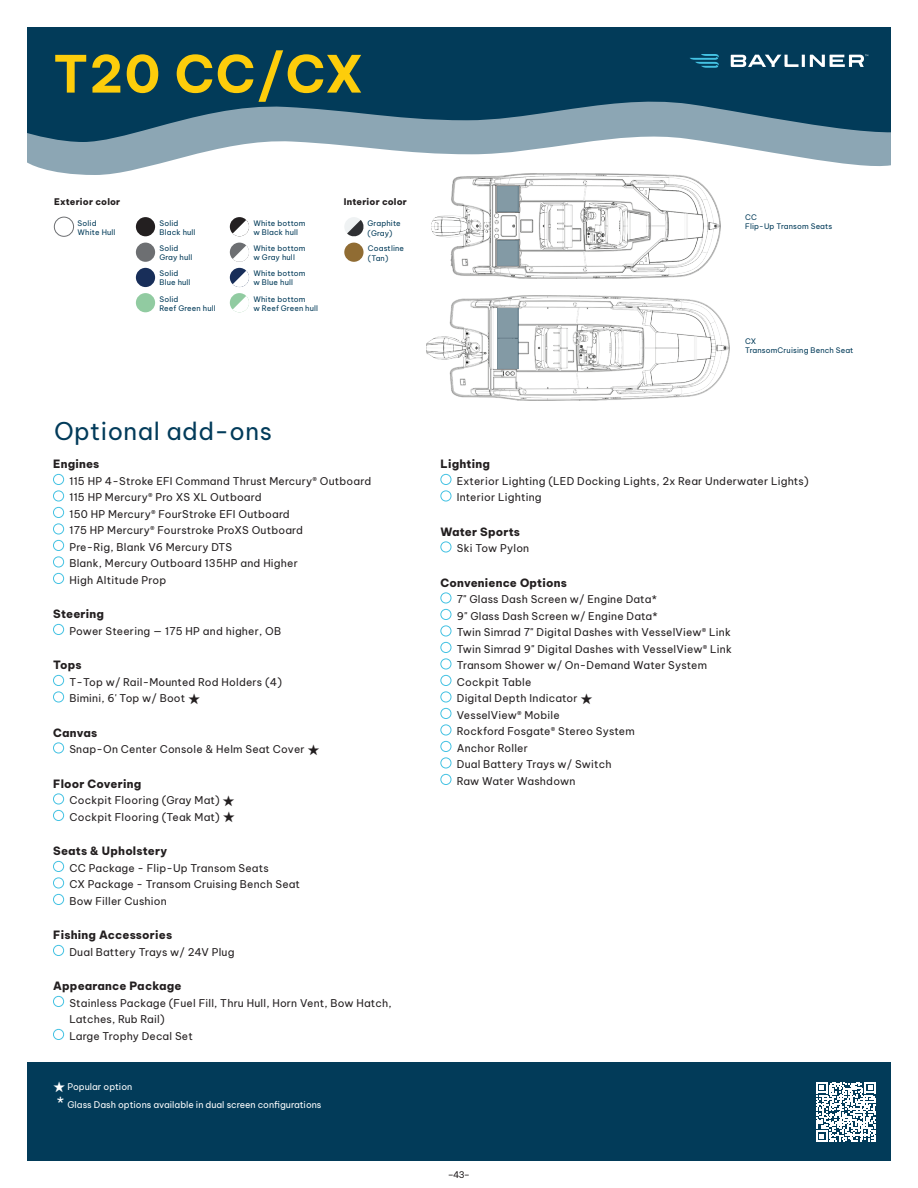
<style>
.page{position:relative;width:918px;height:1188px;background:#fff}
.page>*{position:absolute;margin:0;border:0;box-sizing:border-box;transform-origin:0 0}
.t1{font:700 51px "Be Vietnam Pro";letter-spacing:.025em;color:#fdcd0b}
.t2{font:24px "Be Vietnam Pro";letter-spacing:.02em;color:#023b5a}
.t3{font:800 11.25px "Be Vietnam Pro";letter-spacing:.02em;color:#231f20}
.t4{font:10.5px/16.5px "Be Vietnam Pro";letter-spacing:.02em;color:#231f20}
.t5{font:9px/18px "Be Vietnam Pro";color:#fff}
.t6{font:800 9px "Be Vietnam Pro";letter-spacing:.02em;color:#231f20}
.t7{font:9px "Be Vietnam Pro";color:#231f20}
.t8{font:7.5px/9px "Be Vietnam Pro";letter-spacing:.02em;color:#023b59}
.s1{font-size:15px}
</style>
<div class="page">
<div style="left:27px;top:1063px;width:864px;height:98px;background:#023b59"></div>
<div style="left:53px;top:474px;width:11px;height:11px;border:1px solid #44c2e3;border-radius:50%"></div>
<div style="left:53px;top:491px;width:11px;height:10px;border:1px solid #44c2e3;border-radius:50%"></div>
<div style="left:53px;top:507px;width:11px;height:11px;border:1px solid #44c2e3;border-radius:50%"></div>
<div style="left:53px;top:524px;width:11px;height:10px;border:1px solid #44c2e3;border-radius:50%"></div>
<div style="left:53px;top:540px;width:11px;height:11px;border:1px solid #44c2e3;border-radius:50%"></div>
<div style="left:53px;top:557px;width:11px;height:10px;border:1px solid #44c2e3;border-radius:50%"></div>
<div style="left:53px;top:573px;width:11px;height:11px;border:1px solid #44c2e3;border-radius:50%"></div>
<div style="left:53px;top:624px;width:11px;height:11px;border:1px solid #44c2e3;border-radius:50%"></div>
<div style="left:53px;top:675px;width:11px;height:11px;border:1px solid #44c2e3;border-radius:50%"></div>
<div style="left:53px;top:692px;width:11px;height:10px;border:1px solid #44c2e3;border-radius:50%"></div>
<div style="left:53px;top:743px;width:11px;height:10px;border:1px solid #44c2e3;border-radius:50%"></div>
<div style="left:53px;top:794px;width:11px;height:10px;border:1px solid #44c2e3;border-radius:50%"></div>
<div style="left:53px;top:810px;width:11px;height:11px;border:1px solid #44c2e3;border-radius:50%"></div>
<div style="left:53px;top:861px;width:11px;height:11px;border:1px solid #44c2e3;border-radius:50%"></div>
<div style="left:53px;top:878px;width:11px;height:10px;border:1px solid #44c2e3;border-radius:50%"></div>
<div style="left:53px;top:894px;width:11px;height:11px;border:1px solid #44c2e3;border-radius:50%"></div>
<div style="left:53px;top:945px;width:11px;height:11px;border:1px solid #44c2e3;border-radius:50%"></div>
<div style="left:53px;top:996px;width:11px;height:11px;border:1px solid #44c2e3;border-radius:50%"></div>
<div style="left:53px;top:1029px;width:11px;height:11px;border:1px solid #44c2e3;border-radius:50%"></div>
<div style="left:441px;top:474px;width:10px;height:11px;border:1px solid #44c2e3;border-radius:50%"></div>
<div style="left:441px;top:491px;width:10px;height:10px;border:1px solid #44c2e3;border-radius:50%"></div>
<div style="left:441px;top:542px;width:10px;height:10px;border:1px solid #44c2e3;border-radius:50%"></div>
<div style="left:441px;top:593px;width:10px;height:10px;border:1px solid #44c2e3;border-radius:50%"></div>
<div style="left:441px;top:609px;width:10px;height:11px;border:1px solid #44c2e3;border-radius:50%"></div>
<div style="left:441px;top:626px;width:10px;height:10px;border:1px solid #44c2e3;border-radius:50%"></div>
<div style="left:441px;top:642px;width:10px;height:11px;border:1px solid #44c2e3;border-radius:50%"></div>
<div style="left:441px;top:659px;width:10px;height:10px;border:1px solid #44c2e3;border-radius:50%"></div>
<div style="left:441px;top:675px;width:10px;height:11px;border:1px solid #44c2e3;border-radius:50%"></div>
<div style="left:441px;top:692px;width:10px;height:10px;border:1px solid #44c2e3;border-radius:50%"></div>
<div style="left:441px;top:708px;width:10px;height:11px;border:1px solid #44c2e3;border-radius:50%"></div>
<div style="left:441px;top:725px;width:10px;height:10px;border:1px solid #44c2e3;border-radius:50%"></div>
<div style="left:441px;top:741px;width:10px;height:11px;border:1px solid #44c2e3;border-radius:50%"></div>
<div style="left:441px;top:758px;width:10px;height:10px;border:1px solid #44c2e3;border-radius:50%"></div>
<div style="left:441px;top:774px;width:10px;height:11px;border:1px solid #44c2e3;border-radius:50%"></div>
<div style="left:27px;top:27px;width:864px;height:75px;background:#023b59"></div>
<svg style="left:27px;top:102px;width:864px;height:73px;fill:#8ca6b4"></svg>
<svg style="left:690px;top:54px;width:29px;height:14px"></svg>
<div style="left:344px;top:243px;width:20px;height:19px;background:#906c33;border-radius:50%"></div>
<div style="left:344px;top:217px;width:20px;height:19px;background:#eff2f3;border-radius:50%"></div>
<div style="left:136px;top:217px;width:19px;height:19px;background:#231f20;border-radius:50%"></div>
<svg style="left:230px;top:217px;width:19px;height:19px"></svg>
<svg style="left:233px;top:220px;width:17px;height:17px"></svg>
<svg style="left:347px;top:220px;width:17px;height:17px"></svg>
<div style="left:136px;top:243px;width:19px;height:19px;background:#6d6f72;border-radius:50%"></div>
<div style="left:230px;top:243px;width:19px;height:19px;background:#6d6f72;border-radius:50%"></div>
<div style="left:136px;top:268px;width:19px;height:19px;background:#182e59;border-radius:50%"></div>
<svg style="left:230px;top:268px;width:19px;height:19px"></svg>
<div style="left:136px;top:293px;width:19px;height:19px;background:#91cba1;border-radius:50%"></div>
<div style="left:230px;top:293px;width:19px;height:19px;background:#91cba1;border-radius:50%"></div>
<svg style="left:233px;top:245px;width:16px;height:17px"></svg>
<svg style="left:233px;top:271px;width:17px;height:17px"></svg>
<svg style="left:233px;top:296px;width:16px;height:17px"></svg>
<div style="left:54px;top:217px;width:20px;height:20px;border:1px solid #6d6f72;border-radius:50%"></div>
<svg style="left:731px;top:55px;width:137px;height:12px"></svg>
<img style="left:432px;top:174px;width:288px;height:105px">
<img style="left:426px;top:295px;width:303px;height:105px">
<div style="left:497px;top:186px;width:21px;height:25px;background:#839aa5"></div>
<div style="left:497px;top:241px;width:21px;height:25px;background:#839aa5"></div>
<div style="left:497px;top:308px;width:21px;height:60px;background:#839aa5"></div>
<svg style="left:816px;top:1082px;width:60px;height:60px"></svg>
<h1 class="t1" style="left:53px;top:30px;width:312px">T20 CC/CX</h1>
<p class="t6" style="left:54px;top:194px;width:68px">Exterior color</p>
<p class="t6" style="left:344px;top:194px;width:64px">Interior color</p>
<p class="t8" style="left:78px;top:217px;width:39px">Solid<br>White Hull</p>
<p class="t8" style="left:253px;top:217px;width:54px">White bottom w Black hull</p>
<p class="t8" style="left:159px;top:243px;width:34px">Solid<br>Gray hull</p>
<p class="t8" style="left:253px;top:243px;width:54px">White bottom w Gray hull</p>
<p class="t8" style="left:159px;top:268px;width:33px">Solid<br>Blue hull</p>
<p class="t8" style="left:253px;top:268px;width:54px">White bottom w Blue hull</p>
<p class="t8" style="left:159px;top:293px;width:58px">Solid<br>Reef Green hull</p>
<p class="t8" style="left:253px;top:293px;width:66px">White bottom<br>w Reef Green hull</p>
<p class="t8" style="left:159px;top:217px;width:38px">Solid<br>Black hull</p>
<p class="t8" style="left:368px;top:217px;width:35px;line-height:10.5px">Graphite (Gray)</p>
<p class="t8" style="left:368px;top:242px;width:38px;line-height:10.5px">Coastline (Tan)</p>
<h2 class="t2" style="left:54px;top:412px;width:219px">Optional add-ons</h2>
<p class="t3" style="left:53px;top:454px;width:48px">Engines</p>
<p class="t4" style="left:69px;top:472px;width:303px">115 HP 4-Stroke EFI Command Thrust Mercury® Outboard 115 HP Mercury® Pro XS XL Outboard<br>150 HP Mercury® FourStroke EFI Outboard<br>175 HP Mercury® Fourstroke ProXS Outboard<br>Pre-Rig, Blank V6 Mercury DTS<br>Blank, Mercury Outboard 135HP and Higher<br>High Altitude Prop</p>
<p class="t3" style="left:53px;top:604px;width:52px">Steering</p>
<p class="t4" style="left:69px;top:622px;width:213px">Power Steering — 175 HP and higher, OB</p>
<p class="t3" style="left:53px;top:655px;width:30px">Tops</p>
<p class="t4" style="left:69px;top:673px;width:214px">T-Top w/ Rail-Mounted Rod Holders (4)<br>Bimini, 6' Top w/ Boot ★</p>
<p class="t3" style="left:53px;top:723px;width:46px">Canvas</p>
<p class="t4" style="left:69px;top:740px;width:252px">Snap-On Center Console &amp; Helm Seat Cover ★</p>
<p class="t3" style="left:53px;top:774px;width:90px">Floor Covering</p>
<p class="t4" style="left:69px;top:791px;width:167px">Cockpit Flooring (Gray Mat) ★<br>Cockpit Flooring (Teak Mat) ★</p>
<p class="t3" style="left:53px;top:841px;width:115px">Seats &amp; Upholstery</p>
<p class="t4" style="left:69px;top:859px;width:232px">CC Package - Flip-Up Transom Seats<br>CX Package - Transom Cruising Bench Seat<br>Bow Filler Cushion</p>
<p class="t3" style="left:53px;top:925px;width:121px">Fishing Accessories</p>
<p class="t4" style="left:69px;top:943px;width:167px">Dual Battery Trays w/ 24V Plug</p>
<p class="t3" style="left:53px;top:976px;width:130px">Appearance Package</p>
<p class="t4" style="left:69px;top:994px;width:324px">Stainless Package (Fuel Fill, Thru Hull, Horn Vent, Bow Hatch,<br>Latches, Rub Rail)<br>Large Trophy Decal Set</p>
<p class="t5" style="left:57px;top:1077px;width:266px;text-indent:-3px">★ Popular option<br><span class="s1">*</span> Glass Dash options available in dual screen configurations</p>
<p class="t8" style="left:745px;top:212px;width:89px">CC<br>Flip-Up Transom Seats</p>
<p class="t8" style="left:745px;top:336px;width:110px">CX<br>TransomCruising Bench Seat</p>
<p class="t3" style="left:441px;top:454px;width:51px">Lighting</p>
<p class="t4" style="left:457px;top:472px;width:353px">Exterior Lighting (LED Docking Lights, 2x Rear Underwater Lights)<br>Interior Lighting</p>
<p class="t3" style="left:441px;top:522px;width:81px">Water Sports</p>
<p class="t4" style="left:457px;top:539px;width:74px">Ski Tow Pylon</p>
<p class="t3" style="left:441px;top:573px;width:128px">Convenience Options</p>
<p class="t4" style="left:457px;top:590px;width:277px">7" Glass Dash Screen w/ Engine Data*<br>9" Glass Dash Screen w/ Engine Data*<br>Twin Simrad 7" Digital Dashes with VesselView® Link<br>Twin Simrad 9" Digital Dashes with VesselView® Link<br>Transom Shower w/ On-Demand Water System<br>Cockpit Table<br>Digital Depth Indicator ★<br>VesselView® Mobile<br>Rockford Fosgate® Stereo System<br>Anchor Roller<br>Dual Battery Trays w/ Switch<br>Raw Water Washdown</p>
<p class="t7" style="left:448px;top:1167px;width:24px">–43–</p>
</div>
